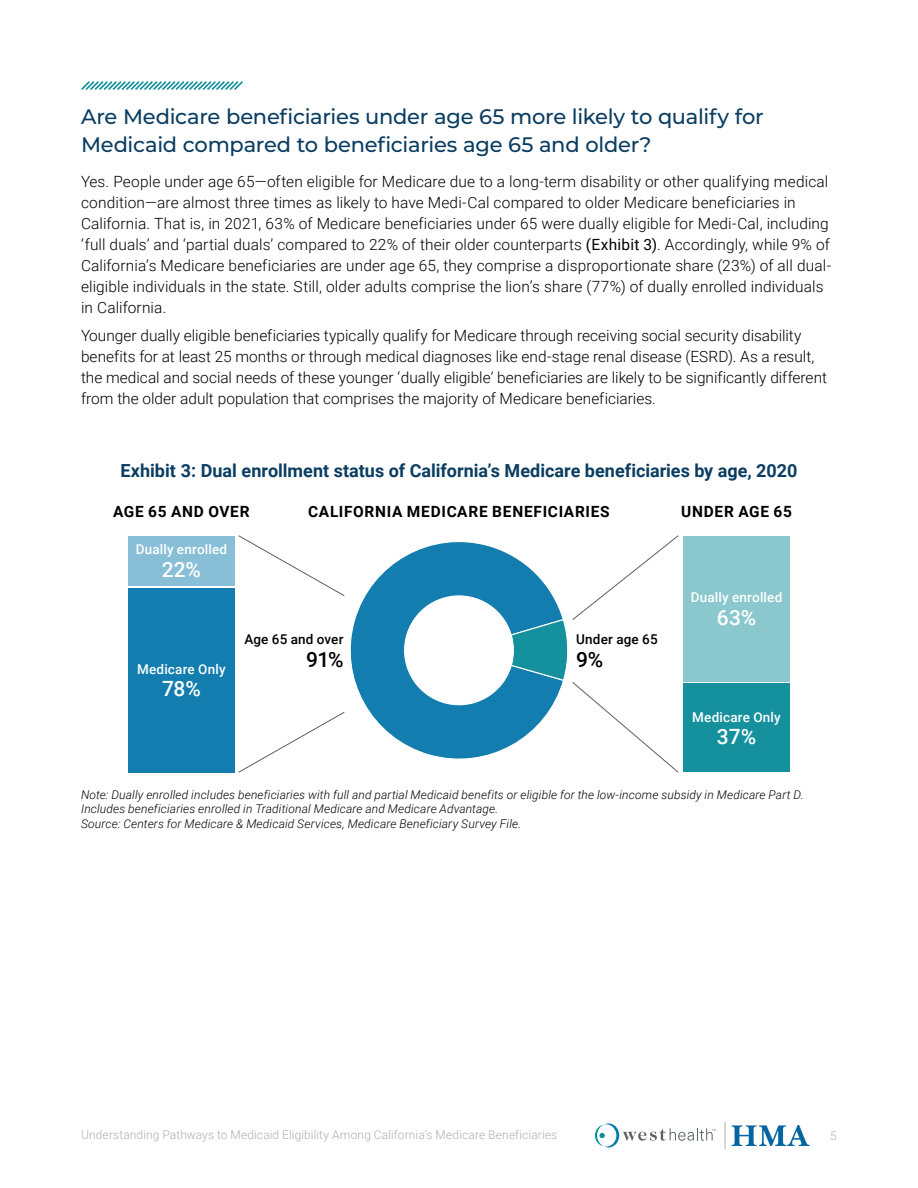
<style>
.page{position:relative;width:918px;height:1188px;background:#fff}
.page>*{position:absolute;margin:0;border:0;box-sizing:border-box;transform-origin:0 0}
.t1{font:100 21px/28.5px "Montserrat";letter-spacing:-.01em;color:#0a3d61}
.t2{font:500 21px "Roboto";color:#fff}
.t3{font:500 21px "Roboto";color:#000}
.t4{font:700 18px "Roboto";color:#0a3d61}
.t5{font:300 15.45px/21px "Roboto";letter-spacing:.005em;color:#000}
.t6{font:700 15.45px "Roboto";letter-spacing:.045em;color:#000}
.t7{font:500 13.5px "Roboto";letter-spacing:.01em;color:#fff}
.t8{font:500 13.5px "Roboto";letter-spacing:.01em;color:#000}
.t9{font:italic 300 12px/14.4px "Roboto";letter-spacing:.01em;color:#000}
.t10{font:300 12px "Roboto";letter-spacing:.01em;color:#afafb0}
.s1{font-weight:400}
</style>
<div class="page">
<svg style="left:725px;top:1122px;width:1px;height:27px"></svg>
<svg style="left:595px;top:1123px;width:121px;height:24px"></svg>
<img style="left:732px;top:1125px;width:78px;height:21px">
<svg style="left:81px;top:81px;width:162px;height:9px"></svg>
<svg style="left:238px;top:535px;width:100px;height:58px"></svg>
<div style="left:128px;top:588px;width:107px;height:184px;background:#127dae"></div>
<div style="left:128px;top:536px;width:107px;height:49px;background:#88bed6"></div>
<div style="left:683px;top:684px;width:107px;height:88px;background:#15919d"></div>
<div style="left:683px;top:536px;width:107px;height:146px;background:#8ac8ce"></div>
<svg style="left:338px;top:541px;width:172px;height:218px"></svg>
<svg style="left:238px;top:711px;width:107px;height:62px"></svg>
<svg style="left:510px;top:535px;width:169px;height:238px"></svg>
<p class="t1" style="left:81px;top:102px;width:684px">Are Medicare beneficiaries under age 65 more likely to qualify for<br>Medicaid compared to beneficiaries age 65 and older?</p>
<p class="t5" style="left:81px;top:170px;width:752px">Yes. People under age 65—often eligible for Medicare due to a long-term disability or other qualifying medical condition—are almost three times as likely to have Medi-Cal compared to older Medicare beneficiaries in California. That is, in 2021, 63% of Medicare beneficiaries under 65 were dually eligible for Medi-Cal, including ‘full duals’ and ‘partial duals’ compared to 22% of their older counterparts <span class="s1">(Exhibit 3)</span>. Accordingly, while 9% of California’s Medicare beneficiaries are under age 65, they comprise a disproportionate share (23%) of all dual&shy;eligible individuals in the state. Still, older adults comprise the lion’s share (77%) of dually enrolled individuals in California.</p>
<p class="t5" style="left:81px;top:324px;width:748px">Younger dually eligible beneficiaries typically qualify for Medicare through receiving social security disability benefits for at least 25 months or through medical diagnoses like end-stage renal disease (ESRD). As a result, the medical and social needs of these younger ‘dually eligible’ beneficiaries are likely to be significantly different from the older adult population that comprises the majority of Medicare beneficiaries.</p>
<p class="t4" style="left:120px;top:458px;width:678px">Exhibit 3: Dual enrollment status of California’s Medicare beneficiaries by age, 2020</p>
<p class="t6" style="left:113px;top:501px;width:138px">AGE 65 AND OVER</p>
<p class="t6" style="left:308px;top:501px;width:303px">CALIFORNIA MEDICARE BENEFICIARIES</p>
<p class="t6" style="left:681px;top:501px;width:112px">UNDER AGE 65</p>
<p class="t7" style="left:136px;top:540px;width:93px">Dually enrolled</p>
<p class="t2" style="left:162px;top:555px;width:41px">22%</p>
<p class="t7" style="left:137px;top:660px;width:90px">Medicare Only</p>
<p class="t2" style="left:162px;top:674px;width:40px">78%</p>
<p class="t8" style="left:244px;top:630px;width:100px">Age 65 and over</p>
<p class="t3" style="left:306px;top:644px;width:39px">91%</p>
<p class="t8" style="left:576px;top:630px;width:83px">Under age 65</p>
<p class="t3" style="left:576px;top:644px;width:29px">9%</p>
<p class="t7" style="left:691px;top:588px;width:93px">Dually enrolled</p>
<p class="t2" style="left:717px;top:603px;width:41px">63%</p>
<p class="t7" style="left:692px;top:708px;width:90px">Medicare Only</p>
<p class="t2" style="left:717px;top:722px;width:41px">37%</p>
<p class="t9" style="left:81px;top:787px;width:725px">Note: Dually enrolled includes beneficiaries with full and partial Medicaid benefits or eligible for the low-income subsidy in Medicare Part D.<br>Includes beneficiaries enrolled in Traditional Medicare and Medicare Advantage.</p>
<p class="t9" style="left:81px;top:816px;width:442px">Source: Centers for Medicare &amp; Medicaid Services, Medicare Beneficiary Survey File.</p>
<p class="t10" style="left:81px;top:1126px;width:478px">Understanding Pathways to Medicaid Eligibility Among California’s Medicare Beneficiaries</p>
<p class="t10" style="left:830px;top:1127px;width:8px">5</p>
</div>
